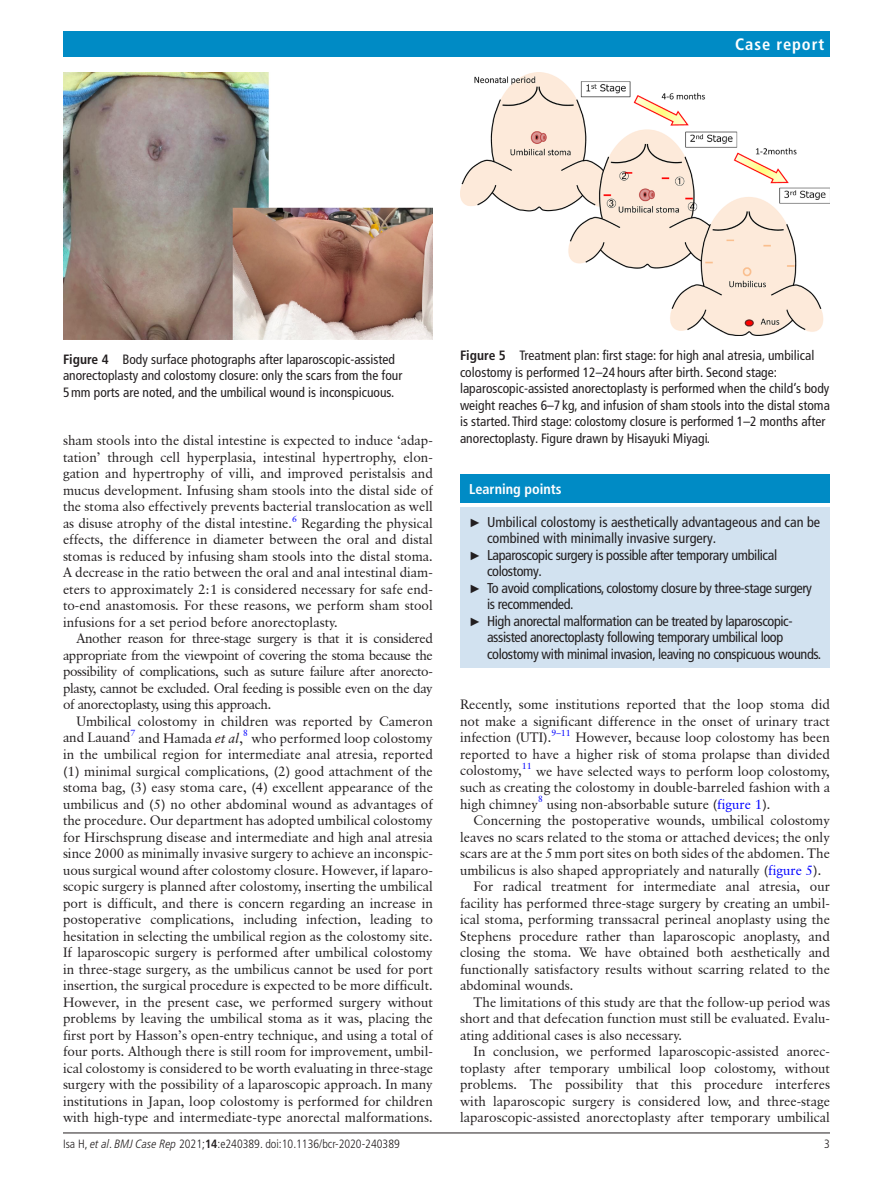
<style>
.page{position:relative;width:893px;height:1191px;background:#fff}
.page>*{position:absolute;margin:0;border:0;box-sizing:border-box;transform-origin:0 0}
.t1{font:700 condensed 16.5px "Frutiger LT Pro";letter-spacing:.055em;color:#fff}
.t2{font:condensed 14.25px "Frutiger LT Pro";letter-spacing:-.025em;color:#231f20}
.t3{font:condensed 14.25px "Frutiger LT Pro";color:#231f20}
.t4{font:700 condensed 14.25px "Frutiger LT Pro";color:#fff}
.t5{font:13.5px/16.5px "Classical Garamond BT";color:#231f20;text-align:justify}
.t6{font:condensed 13.5px/16.5px "Frutiger LT Pro";color:#231f20}
.t7{font:300 condensed 12px "Frutiger LT Pro";color:#231f20}
.s1{font-weight:700}
.s2{font-family:"Arial";font-stretch:normal;font-size:12px}
.s3{font-style:italic}
.s4{color:#00f}
</style>
<div class="page">
<hr style="left:63px;top:1132px;width:767px;height:1px;background:#231f20">
<div style="left:63px;top:31px;width:767px;height:25px;background:#008bc5"></div>
<img style="left:63px;top:72px;width:370px;height:268px">
<img style="left:460px;top:72px;width:370px;height:264px">
<div style="left:460px;top:474px;width:370px;height:29px;background:#008bc5"></div>
<div style="left:460px;top:507px;width:370px;height:160px;background:#d2e2f0"></div>
<p class="t1" style="left:735px;top:34px;width:91px">Case report</p>
<p class="t6" style="left:63px;top:351px;width:341px"><span class="s1">Figure 4</span> Body surface photographs after laparoscopic-assisted anorectoplasty and colostomy closure: only the scars from the four<br>5mm ports are noted, and the umbilical wound is inconspicuous.</p>
<p class="t6" style="left:460px;top:347px;width:371px"><span class="s1">Figure 5</span> Treatment plan: first stage: for high anal atresia, umbilical colostomy is performed 12–24 hours after birth. Second stage: laparoscopic-assisted anorectoplasty is performed when the child’s body weight reaches 6–7 kg, and infusion of sham stools into the distal stoma is started. Third stage: colostomy closure is performed 1–2 months after anorectoplasty. Figure drawn by Hisayuki Miyagi.</p>
<p class="t4" style="left:469px;top:480px;width:94px">Learning points</p>
<p class="t3" style="left:469px;top:513px;width:353px"><span class="s2">►</span> Umbilical colostomy is aesthetically advantageous and can be</p>
<p class="t3" style="left:487px;top:530px;width:231px">combined with minimally invasive surgery.</p>
<p class="t2" style="left:469px;top:546px;width:310px"><span class="s2">►</span> Laparoscopic surgery is possible after temporary umbilical</p>
<p class="t2" style="left:487px;top:563px;width:56px">colostomy.</p>
<p class="t2" style="left:469px;top:579px;width:344px"><span class="s2">►</span> To avoid complications, colostomy closure by three-stage surgery</p>
<p class="t2" style="left:487px;top:596px;width:88px">is recommended.</p>
<p class="t2" style="left:469px;top:612px;width:325px"><span class="s2">►</span> High anorectal malformation can be treated by laparoscopic-</p>
<p class="t2" style="left:487px;top:629px;width:298px">assisted anorectoplasty following temporary umbilical loop</p>
<p class="t2" style="left:487px;top:645px;width:336px">colostomy with minimal invasion, leaving no conspicuous wounds.</p>
<p class="t5" style="left:63px;top:432px;width:371px">sham stools into the distal intestine is expected to induce ‘adap&shy;tation’ through cell hyperplasia, intestinal hypertrophy, elon&shy;gation and hypertrophy of villi, and improved peristalsis and mucus development. Infusing sham stools into the distal side of the stoma also effectively prevents bacterial translocation as well as disuse atrophy of the distal intestine.<sup>6</sup> Regarding the physical effects, the difference in diameter between the oral and distal stomas is reduced by infusing sham stools into the distal stoma.<br>A decrease in the ratio between the oral and anal intestinal diam&shy;eters to approximately 2:1 is considered necessary for safe end&shy;to-end anastomosis. For these reasons, we perform sham stool infusions for a set period before anorectoplasty.</p>
<p class="t5" style="left:63px;top:630px;width:371px;text-indent:14px">Another reason for three-stage surgery is that it is considered appropriate from the viewpoint of covering the stoma because the possibility of complications, such as suture failure after anorecto&shy;plasty, cannot be excluded. Oral feeding is possible even on the day of anorectoplasty, using this approach.</p>
<p class="t5" style="left:63px;top:713px;width:371px;text-indent:14px">Umbilical colostomy in children was reported by Cameron and Lauand<sup>7</sup> and Hamada <span class="s3">et al</span>,<sup>8</sup> who performed loop colostomy in the umbilical region for intermediate anal atresia, reported (1) minimal surgical complications, (2) good attachment of the stoma bag, (3) easy stoma care, (4) excellent appearance of the umbilicus and (5) no other abdominal wound as advantages of the procedure. Our department has adopted umbilical colostomy for Hirschsprung disease and intermediate and high anal atresia since 2000 as minimally invasive surgery to achieve an inconspic&shy;uous surgical wound after colostomy closure. However, if laparo&shy;scopic surgery is planned after colostomy, inserting the umbilical port is difficult, and there is concern regarding an increase in postoperative complications, including infection, leading to hesitation in selecting the umbilical region as the colostomy site.<br>If laparoscopic surgery is performed after umbilical colostomy in three-stage surgery, as the umbilicus cannot be used for port insertion, the surgical procedure is expected to be more difficult.<br>However, in the present case, we performed surgery without problems by leaving the umbilical stoma as it was, placing the first port by Hasson’s open-entry technique, and using a total of four ports. Although there is still room for improvement, umbil&shy;ical colostomy is considered to be worth evaluating in three-stage surgery with the possibility of a laparoscopic approach. In many institutions in Japan, loop colostomy is performed for children with high-type and intermediate-type anorectal malformations.</p>
<p class="t5" style="left:460px;top:696px;width:371px">Recently, some institutions reported that the loop stoma did not make a significant difference in the onset of urinary tract infection (UTI).<sup>9–11</sup> However, because loop colostomy has been reported to have a higher risk of stoma prolapse than divided colostomy,<sup>11</sup> we have selected ways to perform loop colostomy, such as creating the colostomy in double-barreled fashion with a high chimney<sup>8</sup> using non-absorbable suture (<span class="s4">figure 1</span>).</p>
<p class="t5" style="left:474px;top:812px;width:358px">Concerning the postoperative wounds, umbilical colostomy</p>
<p class="t5" style="left:460px;top:828px;width:371px">leaves no scars related to the stoma or attached devices; the only</p>
<p class="t5" style="left:460px;top:845px;width:371px">scars are at the 5mm port sites on both sides of the abdomen. The</p>
<p class="t5" style="left:460px;top:861px;width:363px">umbilicus is also shaped appropriately and naturally (<span class="s4">figure 5</span>).</p>
<p class="t5" style="left:474px;top:878px;width:358px">For radical treatment for intermediate anal atresia, our</p>
<p class="t5" style="left:460px;top:894px;width:371px">facility has performed three-stage surgery by creating an umbil-</p>
<p class="t5" style="left:460px;top:911px;width:371px">ical stoma, performing transsacral perineal anoplasty using the</p>
<p class="t5" style="left:460px;top:927px;width:371px">Stephens procedure rather than laparoscopic anoplasty, and</p>
<p class="t5" style="left:460px;top:944px;width:371px">closing the stoma. We have obtained both aesthetically and</p>
<p class="t5" style="left:460px;top:960px;width:371px">functionally satisfactory results without scarring related to the</p>
<p class="t5" style="left:460px;top:977px;width:115px">abdominal wounds.</p>
<p class="t5" style="left:474px;top:993px;width:358px">The limitations of this study are that the follow-up period was</p>
<p class="t5" style="left:460px;top:1010px;width:371px">short and that defecation function must still be evaluated. Evalu-</p>
<p class="t5" style="left:460px;top:1026px;width:224px">ating additional cases is also necessary.</p>
<p class="t5" style="left:474px;top:1043px;width:358px">In conclusion, we performed laparoscopic-assisted anorec-</p>
<p class="t5" style="left:460px;top:1059px;width:371px">toplasty after temporary umbilical loop colostomy, without</p>
<p class="t5" style="left:460px;top:1076px;width:371px">problems. The possibility that this procedure interferes</p>
<p class="t5" style="left:460px;top:1092px;width:371px">with laparoscopic surgery is considered low, and three-stage</p>
<p class="t5" style="left:460px;top:1109px;width:371px">laparoscopic-assisted anorectoplasty after temporary umbilical</p>
<p class="t7" style="left:63px;top:1136px;width:338px">Isa H, <span class="s3">et al</span>. <span class="s3">BMJ Case Rep</span> 2021;<span class="s1">14</span>:e240389. doi:10.1136/bcr-2020-240389</p>
<p class="t7" style="left:824px;top:1136px;width:7px">3</p>
</div>
